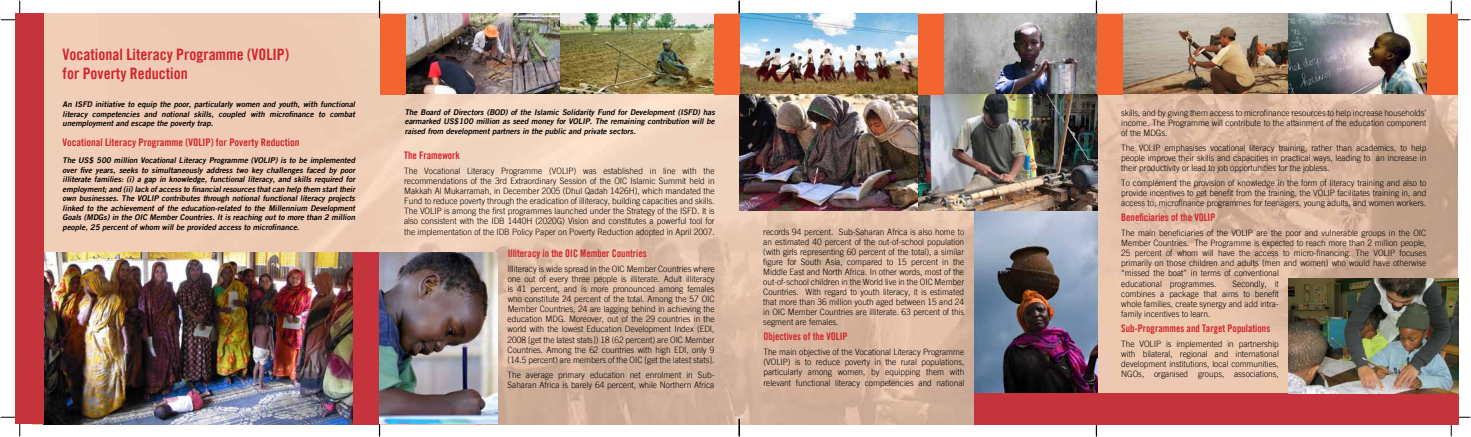
<style>
.page{position:relative;width:1471px;height:437px;background:#fff}
.page>*{position:absolute;margin:0;border:0;box-sizing:border-box;transform-origin:0 0}
.t1{font:15.75px/18.9px "Trade Gothic Bold Cond Twenty Obl";color:#d2232a}
.t2{font:10.5px "Trade Gothic Bold Cond Twenty Obl";color:#d2232a;scale:.95 1}
.t3{font:10.5px "Trade Gothic Bold Cond Twenty Obl";color:#d2232a}
.t4{font:italic 300 8.75px/10.1px "Trade Gothic";color:#000;text-align:justify;scale:.95 1}
.t5{font:italic 7.88px/9.5px "Trade Gothic Bold Two";color:#000;text-align:justify}
</style>
<div class="page">
<img style="left:32px;top:14px;width:1426px;height:410px">
<svg style="left:1451px;top:1px;width:19px;height:20px"></svg>
<svg style="left:1096px;top:1px;width:1px;height:13px"></svg>
<svg style="left:739px;top:1px;width:1px;height:13px"></svg>
<svg style="left:379px;top:1px;width:1px;height:17px"></svg>
<svg style="left:1px;top:1px;width:20px;height:20px"></svg>
<svg style="left:1451px;top:417px;width:19px;height:19px"></svg>
<svg style="left:1096px;top:424px;width:1px;height:12px"></svg>
<svg style="left:739px;top:418px;width:1px;height:18px"></svg>
<svg style="left:379px;top:423px;width:1px;height:13px"></svg>
<svg style="left:1px;top:417px;width:20px;height:19px"></svg>
<img style="left:974px;top:210px;width:123px;height:183px">
<div style="left:1425px;top:14px;width:33px;height:80px;background:#f26531"></div>
<div style="left:974px;top:393px;width:484px;height:31px;background:#c5343c"></div>
<img style="left:44px;top:252px;width:309px;height:172px">
<img style="left:739px;top:94px;width:358px;height:116px">
<div style="left:15px;top:13px;width:29px;height:410px;background:#c5343c"></div>
<img style="left:406px;top:14px;width:308px;height:80px">
<img style="left:1123px;top:14px;width:166px;height:80px">
<img style="left:943px;top:14px;width:154px;height:80px">
<img style="left:739px;top:14px;width:179px;height:80px">
<img style="left:1289px;top:278px;width:169px;height:115px">
<img style="left:379px;top:252px;width:119px;height:171px">
<img style="left:1289px;top:14px;width:137px;height:80px">
<div style="left:380px;top:14px;width:26px;height:80px;background:#f26531"></div>
<div style="left:353px;top:252px;width:26px;height:172px;background:#c5343c"></div>
<div style="left:714px;top:14px;width:25px;height:80px;background:#f26531"></div>
<div style="left:918px;top:14px;width:25px;height:80px;background:#f26531"></div>
<div style="left:1098px;top:14px;width:25px;height:80px;background:#f26531"></div>
<h1 class="t1" style="left:63px;top:45px;width:228px">Vocational Literacy Programme (VOLIP) for Poverty Reduction</h1>
<p class="t5" style="left:63px;top:100px;width:296px">An ISFD initiative to equip the poor, particularly women and youth, with functional literacy competencies and notional skills, coupled with microfinance to combat unemployment and escape the poverty trap.</p>
<p class="t3" style="left:63px;top:136px;width:238px">Vocational Literacy Programme (VOLIP) for Poverty Reduction</p>
<p class="t5" style="left:63px;top:156px;width:296px">The US$ 500 million Vocational Literacy Programme (VOLIP) is to be implemented over five years, seeks to simultaneously address two key challenges faced by poor illiterate families: (i) a gap in knowledge, functional literacy, and skills required for employment;and (ii)lack ofaccess to financialresources thatcan help them starttheir own businesses. The VOLIP contributes through notional functional literacy projects linked to the achievement of the education-related to the Millennium Development Goals (MDGs) in the OIC Member Countries. It is reaching out to more than 2 million people, 25 percent of whom will be provided access to microfinance.</p>
<p class="t5" style="left:405px;top:107px;width:313px">The Board of Directors (BOD) of the Islamic Solidarity Fund for Development (ISFD) has earmarked US$100 million as seed money for VOLIP. The remaining contribution will be raised from development partners in the public and private sectors.</p>
<p class="t2" style="left:404px;top:149px;width:60px">The Framework</p>
<p class="t4" style="left:404px;top:166px;width:328px">The Vocational Literacy Programme (VOLIP) was established in line with the recommendations of the 3rd Extraordinary Session of the OIC Islamic Summit held in Makkah Al Mukarramah, in December 2005 (Dhul Qadah 1426H), which mandated the Fund to reduce poverty through the eradication of illiteracy, building capacities and skills.<br>The VOLIP is among the first programmes launched under the Strategy of the ISFD. It is also consistent with the IDB 1440H (2020G) Vision and constitutes a powerful tool for the implementation of the IDB Policy Paper on Poverty Reduction adopted in April 2007.</p>
<p class="t2" style="left:508px;top:247px;width:148px">Illiteracy in the OIC Member Countries</p>
<p class="t4" style="left:508px;top:264px;width:219px">Illiteracy is wide spread in the OIC Member Countries where one out of every three people is illiterate. Adult illiteracy is 41 percent, and is more pronounced among females who constitute 24 percent of the total. Among the 57 OIC Member Countries, 24 are lagging behind in achieving the education MDG. Moreover, out of the 29 countries in the world with the lowest Education Development Index (EDI, 2008 [get the latest stats]) 18 (62 percent) are OIC Member Countries. Among the 62 countries with high EDI, only 9 (14.5 percent) are members of the OIC [get the latest stats].</p>
<p class="t4" style="left:508px;top:369px;width:219px">The average primary education net enrolment in Sub-<br>Saharan Africa is barely 64 percent, while Northern Africa</p>
<p class="t4" style="left:763px;top:226px;width:213px">records 94 percent. Sub-Saharan Africa is also home to an estimated 40 percent of the out-of-school population (with girls representing 60 percent of the total), a similar figure for South Asia, compared to 15 percent in the Middle East and North Africa. In other words, most of the out-of-school children in the World live in the OIC Member Countries. With regard to youth literacy, it is estimated that more than 36 million youth aged between 15 and 24 in OIC Member Countries are illiterate. 63 percent of this segment are females.</p>
<p class="t2" style="left:763px;top:330px;width:90px">Objectives of the VOLIP</p>
<p class="t4" style="left:763px;top:347px;width:213px">The main objective of the Vocational Literacy Programme (VOLIP) is to reduce poverty in the rural populations, particularly among women, by equipping them with relevant functional literacy competencies and national</p>
<p class="t4" style="left:1121px;top:107px;width:323px">skills, and by giving them access to microfinance resources to help increase households’ income. The Programme will contribute to the attainment of the education component of the MDGs.</p>
<p class="t4" style="left:1121px;top:142px;width:323px">The VOLIP emphasises vocational literacy training, rather than academics, to help people improve their skills and capacities in practical ways, leading to an increase in their productivity or lead to job opportunities for the jobless.</p>
<p class="t4" style="left:1121px;top:177px;width:323px">To complement the provision of knowledge in the form of literacy training and also to provide incentives to get benefit from the training, the VOLIP facilitates training in, and access to, microfinance programmes for teenagers, young adults, and women workers.</p>
<p class="t2" style="left:1121px;top:211px;width:101px">Beneficiaries of the VOLIP</p>
<p class="t4" style="left:1121px;top:228px;width:323px;text-align:left">The main beneficiaries of the VOLIP are the poor and vulnerable groups in the OIC Member Countries. The Programme is expected to reach more than 2 million people, 25 percent of whom will have the access to micro-financing. The VOLIP focuses primarily on those children and adults (men and women) who would have otherwise “missed the boat” in terms of conventional<br>educational programmes.</p>
<p class="t4" style="left:1121px;top:278px;width:167px;text-indent:111px">Secondly, it combines a package that aims to benefit whole families, create synergy and add intra&shy;family incentives to learn.</p>
<p class="t2" style="left:1121px;top:321px;width:158px">Sub-Programmes and Target Populations</p>
<p class="t4" style="left:1121px;top:338px;width:167px">The VOLIP is implemented in partnership with bilateral, regional and international development institutions, local communities, NGOs, organised groups, associations,</p>
</div>
